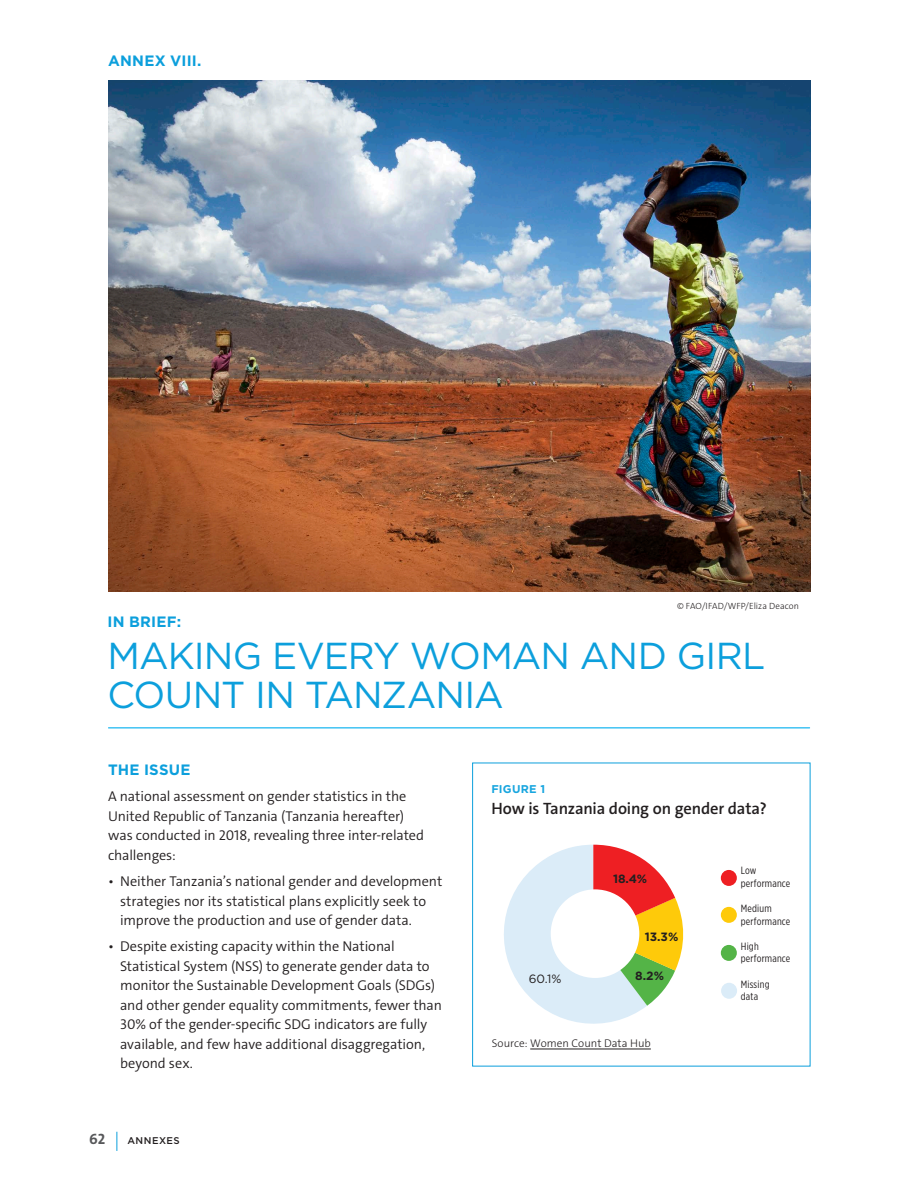
<style>
.page{position:relative;width:918px;height:1188px;background:#fff}
.page>*{position:absolute;margin:0;border:0;box-sizing:border-box;transform-origin:0 0}
.Section_Header__Spac{font:37.5px/39px "Gotham";letter-spacing:-.025em;color:#0c9fdc}
.BOX_Title{font:600 16.5px "The Sans C4 s";letter-spacing:-.01em;color:#231f20}
.Brief_Text_Sub_Head{font:700 15px "Gotham";letter-spacing:.01em;color:#0c9fdc}
.Section_Header__Spac-2{font:700 15px "Gotham";letter-spacing:.015em;color:#0c9fdc}
.t1{font:15px "The Sans Bold Caps";color:#57585a}
.BODY_TEXT__black{font:300 14.25px/19.5px "The Sans C4 s";letter-spacing:-.005em;color:#231f20}
.t2{font:700 12px "Gotham";color:#231f20}
.t3{font:12px "Gotham";color:#231f20}
.BOX_Body_Text{font:300 11.25px "The Sans C4 s";color:#231f20}
.BOX_____Purple__CHIL{font:700 11.25px "Gotham";letter-spacing:.02em;color:#19a6df}
.t4{font:10.5px/12.6px "Gotham X Narrow";letter-spacing:.02em;color:#231f20}
.t5{font:500 9.75px "Gotham";letter-spacing:.05em;color:#231f20}
.Copyright__Flush_Rig{font:300 9px "The Sans C4 s";letter-spacing:.01em;color:#231f20}
</style>
<div class="page">
<svg style="left:117px;top:1132px;width:1px;height:19px"></svg>
<hr style="left:108px;top:727px;width:702px;height:1px;background:#00aeef">
<img style="left:108px;top:80px;width:702px;height:512px">
<svg style="left:504px;top:845px;width:180px;height:179px"></svg>
<hr style="left:530px;top:1049px;width:121px;height:1px;background:#231f20">
<div style="left:551px;top:889px;width:88px;height:89px;background:#fff;border-radius:50%"></div>
<div style="left:721px;top:870px;width:16px;height:16px;background:#ee1f23;border-radius:50%"></div>
<div style="left:721px;top:907px;width:16px;height:16px;background:#feca0a;border-radius:50%"></div>
<div style="left:721px;top:945px;width:16px;height:16px;background:#54b447;border-radius:50%"></div>
<div style="left:721px;top:983px;width:16px;height:16px;background:#dbecf8;border-radius:50%"></div>
<p class="Brief_Text_Sub_Head" style="left:108px;top:52px;width:95px">ANNEX VIII.</p>
<p class="Copyright__Flush_Rig" style="left:677px;top:600px;width:123px">© FAO/IFAD/WFP/Eliza Deacon</p>
<p class="Section_Header__Spac-2" style="left:108px;top:613px;width:75px">IN BRIEF:</p>
<p class="Section_Header__Spac" style="left:108px;top:635px;width:659px">MAKING EVERY WOMAN AND GIRL<br>COUNT IN TANZANIA</p>
<p class="Brief_Text_Sub_Head" style="left:108px;top:761px;width:84px">THE ISSUE</p>
<p class="BODY_TEXT__black" style="left:108px;top:787px;width:318px">A national assessment on gender statistics in the United Republic of Tanzania (Tanzania hereafter) was conducted in 2018, revealing three inter-related challenges:</p>
<p class="BODY_TEXT__black" style="left:120px;top:872px;width:324px;text-indent:-12px">• Neither Tanzania’s national gender and development strategies nor its statistical plans explicitly seek to improve the production and use of gender data.</p>
<p class="BODY_TEXT__black" style="left:120px;top:937px;width:323px;text-indent:-12px">• Despite existing capacity within the National Statistical System (NSS) to generate gender data to monitor the Sustainable Development Goals (SDGs) and other gender equality commitments, fewer than 30% of the gender-specific SDG indicators are fully available, and few have additional disaggregation, beyond sex.</p>
<p class="t1" style="left:89px;top:1127px;width:18px">62</p>
<p class="t5" style="left:128px;top:1134px;width:54px">ANNEXES</p>
<p class="BOX_____Purple__CHIL" style="left:491px;top:782px;width:55px">FIGURE 1</p>
<p class="BOX_Title" style="left:491px;top:797px;width:277px">How is Tanzania doing on gender data?</p>
<p class="t2" style="left:613px;top:871px;width:36px">18.4%</p>
<p class="t2" style="left:645px;top:930px;width:35px">13.3%</p>
<p class="t3" style="left:529px;top:971px;width:34px">60.1%</p>
<p class="t2" style="left:635px;top:969px;width:30px">8.2%</p>
<p class="BOX_Body_Text" style="left:492px;top:1036px;width:161px">Source: Women Count Data Hub</p>
<p class="t4" style="left:741px;top:864px;width:51px">Low performance</p>
<p class="t4" style="left:741px;top:902px;width:51px">Medium performance</p>
<p class="t4" style="left:741px;top:940px;width:51px">High performance</p>
<p class="t4" style="left:741px;top:977px;width:30px">Missing data</p>
</div>
